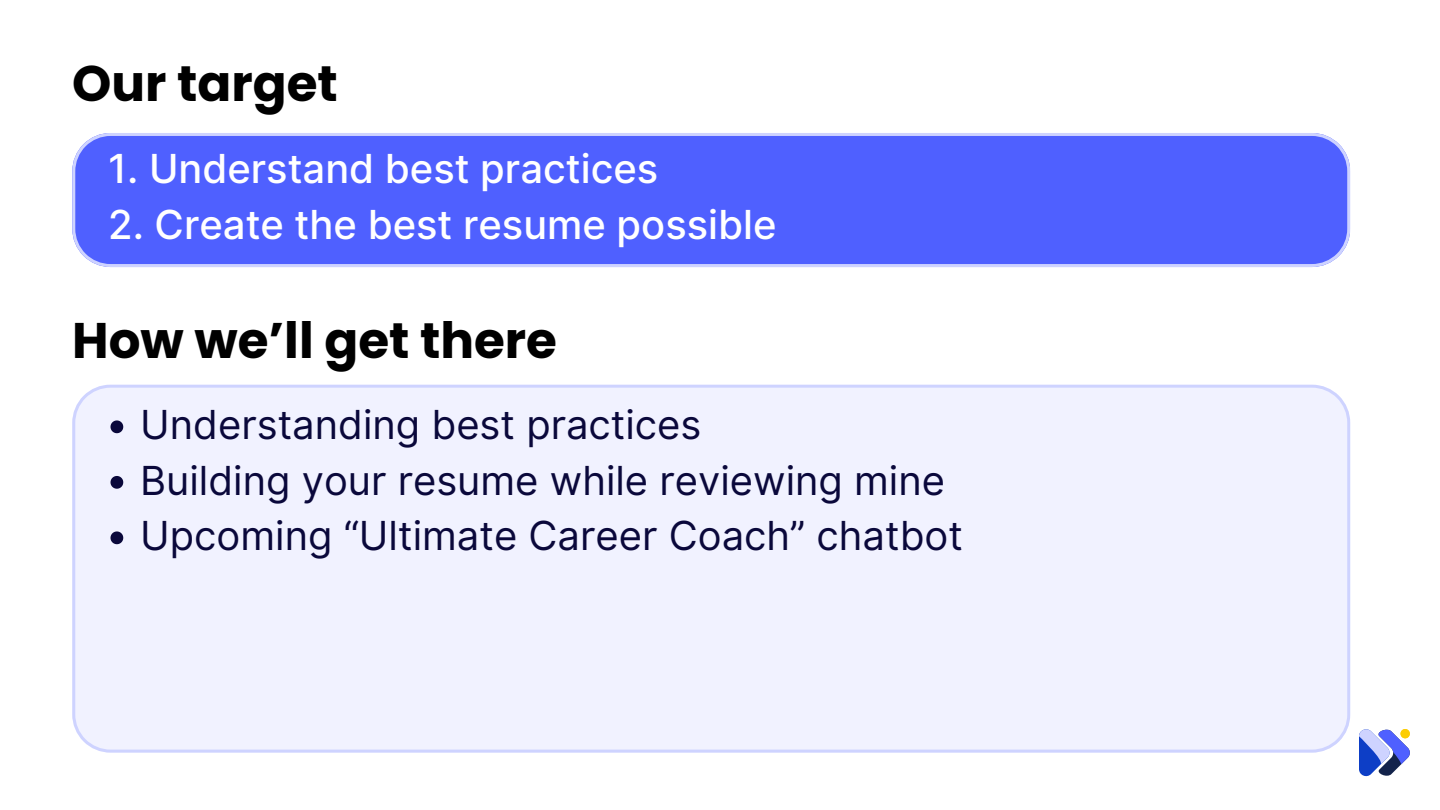
<style>
.page{position:relative;width:1440px;height:810px;background:#fff}
.page>*{position:absolute;margin:0;border:0;box-sizing:border-box;transform-origin:0 0}
.t1{font:700 50px "Poppins";color:#000}
.t2{font:40px "Inter";color:#0a083b}
.t3{font:500 40px "Inter";color:#fff}
</style>
<div class="page">
<svg style="left:1359px;top:729px;width:51px;height:47px"></svg>
<div style="left:72px;top:385px;width:1278px;height:368px;background:#f1f2ff"></div>
<svg style="left:111px;top:420px;width:12px;height:13px"></svg>
<svg style="left:111px;top:476px;width:12px;height:13px"></svg>
<svg style="left:111px;top:531px;width:12px;height:13px"></svg>
<div style="left:72px;top:133px;width:1278px;height:134px;background:#4f60ff"></div>
<p class="t1" style="left:72px;top:49px;width:267px">Our target</p>
<p class="t3" style="left:108px;top:144px;width:552px">1. Understand best practices</p>
<p class="t3" style="left:108px;top:201px;width:670px">2. Create the best resume possible</p>
<p class="t1" style="left:72px;top:306px;width:486px">How we’ll get there</p>
<p class="t2" style="left:140px;top:401px;width:563px">Understanding best practices</p>
<p class="t2" style="left:140px;top:456px;width:806px">Building your resume while reviewing mine</p>
<p class="t2" style="left:140px;top:512px;width:824px">Upcoming “Ultimate Career Coach” chatbot</p>
</div>
